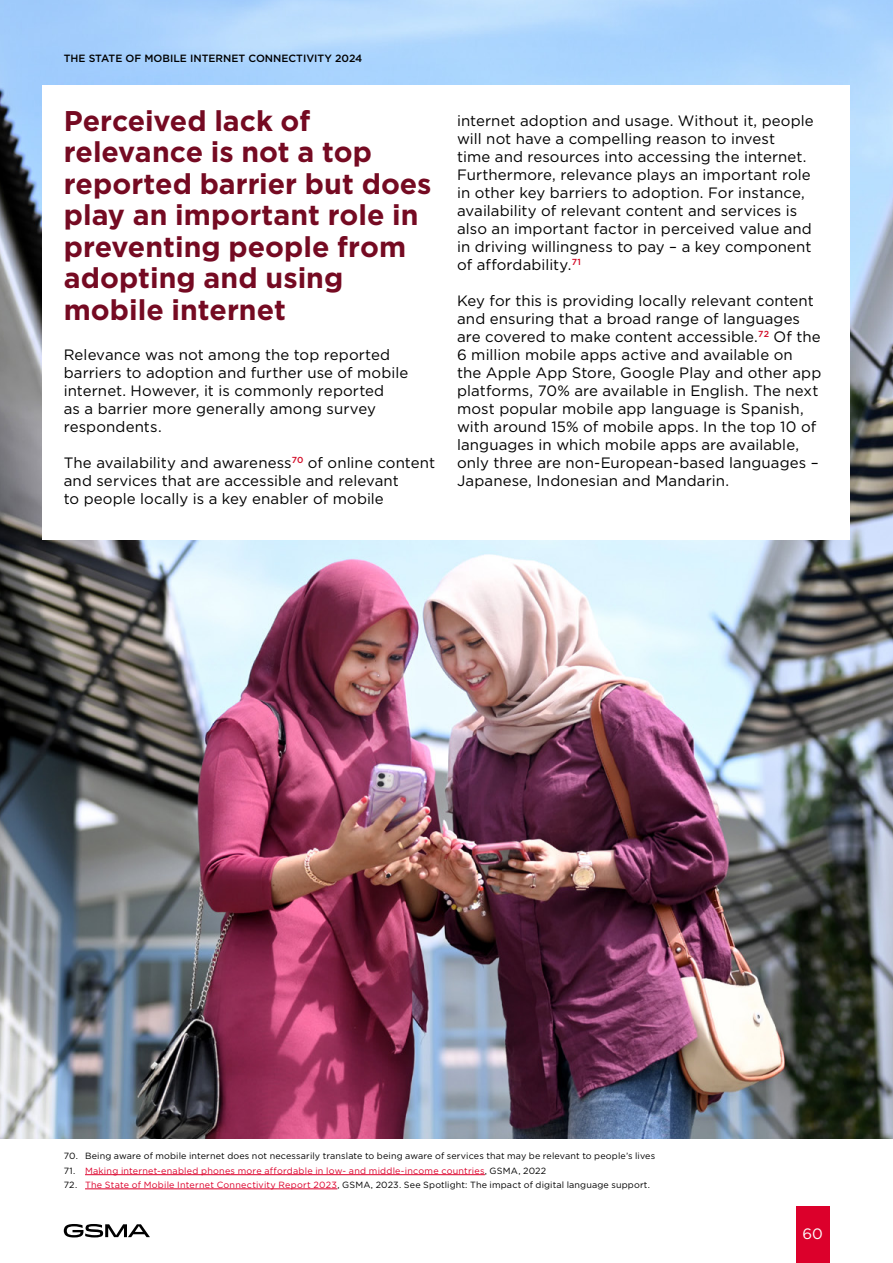
<style>
.page{position:relative;width:893px;height:1263px;background:#fff}
.page>*{position:absolute;margin:0;border:0;box-sizing:border-box;transform-origin:0 0}
.Sub_head___H3{font:700 28.5px/31.5px "Gotham";color:#750a22}
.Body_copy{font:15px/18px "Gotham";letter-spacing:.005em;color:#000}
.t1{font:15px "Gotham";color:#fff}
.t2{font:500 10.5px "Gotham";color:#000}
.Footnotes___First{font:9px "Gotham";letter-spacing:.015em;color:#000}
.Footnotes___First-2{font:9px "Gotham";letter-spacing:.025em;color:#dc002b}
.s1{color:#000}
.s2{color:#dc002b}
</style>
<div class="page">
<svg style="left:64px;top:1224px;width:86px;height:13px"></svg>
<div style="left:796px;top:1235px;width:33px;height:28px;background:#dc002b"></div>
<div style="left:796px;top:1206px;width:33px;height:55px;background:#dc002b"></div>
<hr style="left:85px;top:1174px;width:400px;height:1px;background:#dc002b">
<hr style="left:85px;top:1188px;width:252px;height:1px;background:#dc002b">
<img style="left:0;top:0;width:893px;height:1139px">
<div style="left:43px;top:86px;width:807px;height:454px;background:#fff"></div>
<p class="t2" style="left:64px;top:52px;width:300px">THE STATE OF MOBILE INTERNET CONNECTIVITY 2024</p>
<h3 class="Sub_head___H3" style="left:64px;top:105px;width:369px">Perceived lack of relevance is not a top reported barrier but does play an important role in preventing people from adopting and using mobile internet</h3>
<p class="Body_copy" style="left:64px;top:345px;width:346px">Relevance was not among the top reported barriers to adoption and further use of mobile internet. However, it is commonly reported<br>as a barrier more generally among survey respondents.</p>
<p class="Body_copy" style="left:64px;top:453px;width:373px">The availability and awareness<sup>70</sup> of online content and services that are accessible and relevant<br>to people locally is a key enabler of mobile</p>
<p class="Body_copy" style="left:457px;top:111px;width:358px">internet adoption and usage. Without it, people will not have a compelling reason to invest<br>time and resources into accessing the internet.<br>Furthermore, relevance plays an important role in other key barriers to adoption. For instance, availability of relevant content and services is also an important factor in perceived value and in driving willingness to pay – a key component of affordability.<sup>71</sup></p>
<p class="Body_copy" style="left:457px;top:291px;width:366px">Key for this is providing locally relevant content and ensuring that a broad range of languages are covered to make content accessible.<sup>72</sup> Of the 6 million mobile apps active and available on<br>the Apple App Store, Google Play and other app platforms, 70% are available in English. The next most popular mobile app language is Spanish, with around 15% of mobile apps. In the top 10 of languages in which mobile apps are available, only three are non-European-based languages – Japanese, Indonesian and Mandarin.</p>
<p class="Footnotes___First" style="left:64px;top:1150px;width:593px">70. Being aware of mobile internet does not necessarily translate to being aware of services that may be relevant to people’s lives</p>
<p class="Footnotes___First-2" style="left:64px;top:1164px;width:484px"><span class="s1">71.</span> Making internet-enabled phones more affordable in low- and middle-income countries<span class="s1">, GSMA, 2022</span></p>
<p class="Footnotes___First" style="left:64px;top:1179px;width:588px">72. <span class="s2">The State of Mobile Internet Connectivity Report 2023</span>, GSMA, 2023. See Spotlight: The impact of digital language support.</p>
<p class="t1" style="left:802px;top:1224px;width:22px">60</p>
</div>
